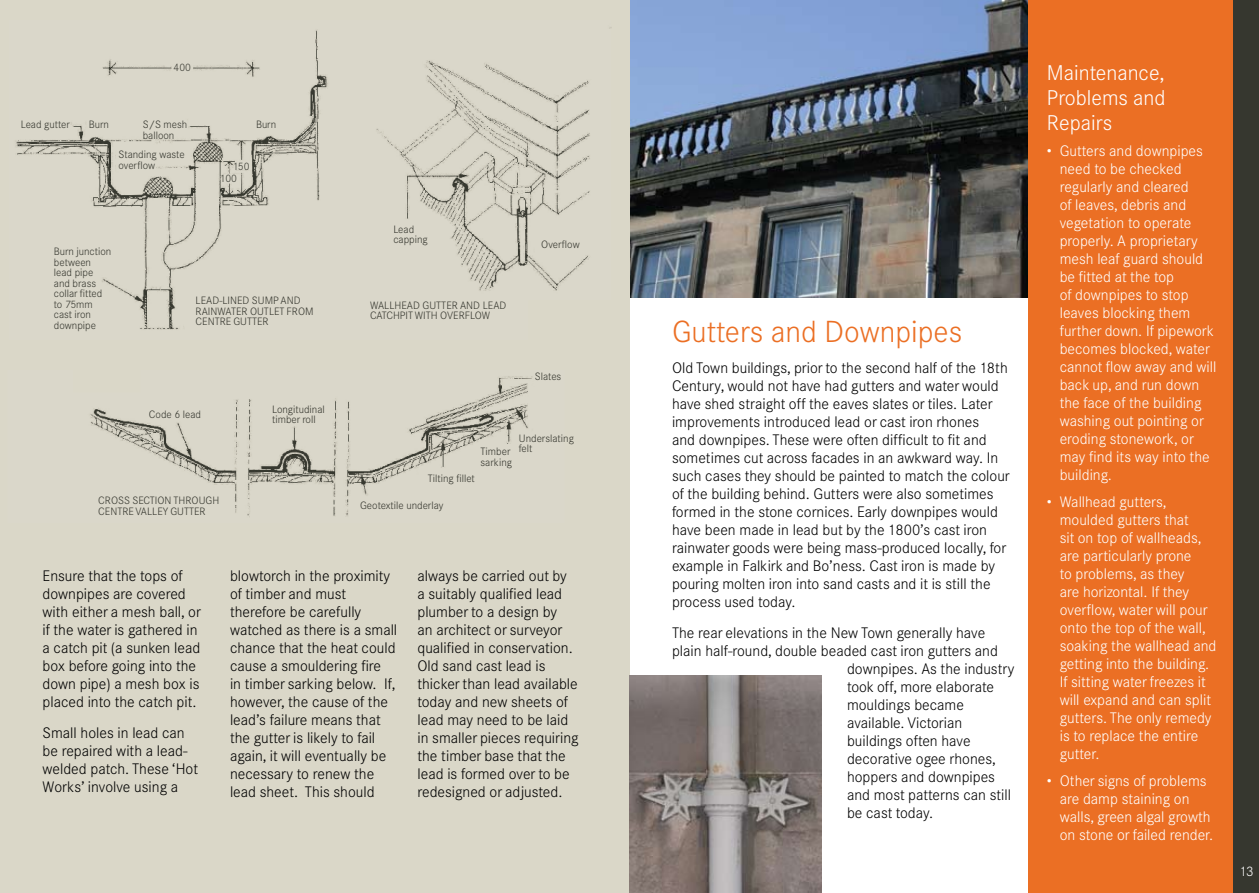
<style>
.page{position:relative;width:1259px;height:893px;background:#fff}
.page>*{position:absolute;margin:0;border:0;box-sizing:border-box;transform-origin:0 0}
.t1{font:300 30px "Corporate Sans BQ";color:#eb6f24}
.t2{font:300 21px/25.2px "Corporate Sans BQ";color:#fff;text-align:justify}
.t3{font:300 15px/18px "Corporate Sans BQ";color:#000}
.t4{font:300 15px/18px "Corporate Sans BQ";color:#fff}
.t5{font:300 13.5px "Corporate Sans BQ";color:#fff}
.t6{font:300 10.5px/10.5px "Corporate Sans BQ";color:#36372f}
</style>
<div class="page">
<img style="left:629px;top:0;width:400px;height:297px">
<div style="left:1029px;top:0;width:230px;height:893px;background:#eb6f24"></div>
<div style="left:1233px;top:0;width:26px;height:893px;background:#36372f"></div>
<div style="left:0;top:0;width:629px;height:893px;background:#dad7c8"></div>
<img style="left:16px;top:27px;width:595px;height:303px">
<img style="left:90px;top:376px;width:442px;height:141px">
<img style="left:629px;top:676px;width:192px;height:217px">
<p class="t6" style="left:173px;top:62px;width:19px">400</p>
<p class="t6" style="left:21px;top:119px;width:51px">Lead gutter</p>
<p class="t6" style="left:89px;top:119px;width:22px">Burn</p>
<p class="t6" style="left:143px;top:119px;width:46px">S/S mesh balloon</p>
<p class="t6" style="left:118px;top:149px;width:68px">Standing waste overflow</p>
<p class="t6" style="left:256px;top:119px;width:22px">Burn</p>
<p class="t6" style="left:220px;top:160px;width:31px;line-height:12px;text-indent:13px">150<br>100</p>
<p class="t6" style="left:393px;top:224px;width:36px">Lead capping</p>
<p class="t6" style="left:54px;top:246px;width:59px">Burn junction between lead pipe and brass collar fitted to 75mm cast iron downpipe</p>
<p class="t6" style="left:196px;top:296px;width:119px">LEAD-LINED SUMP AND<br>RAINWATER OUTLET FROM<br>CENTRE GUTTER</p>
<p class="t6" style="left:370px;top:300px;width:138px">WALLHEAD GUTTER AND LEAD<br>CATCHPIT WITH OVERFLOW</p>
<p class="t6" style="left:149px;top:409px;width:54px">Code 6 lead</p>
<p class="t6" style="left:272px;top:404px;width:54px">Longitudinal timber roll</p>
<p class="t6" style="left:541px;top:239px;width:40px">Overflow</p>
<p class="t6" style="left:535px;top:371px;width:28px">Slates</p>
<p class="t6" style="left:519px;top:433px;width:56px">Underslating felt</p>
<p class="t6" style="left:480px;top:447px;width:33px">Timber sarking</p>
<p class="t6" style="left:98px;top:495px;width:122px">CROSS SECTION THROUGH<br>CENTRE VALLEY GUTTER</p>
<p class="t6" style="left:428px;top:473px;width:49px">Tilting fillet</p>
<p class="t6" style="left:360px;top:500px;width:85px">Geotextile underlay</p>
<p class="t3" style="left:43px;top:567px;width:160px">Ensure that the tops of downpipes are covered with either a mesh ball, or if the water is gathered in a catch pit (a sunken lead box before going into the down pipe) a mesh box is placed into the catch pit.</p>
<p class="t3" style="left:43px;top:724px;width:157px">Small holes in lead can be repaired with a lead&shy;welded patch. These ‘Hot<br>Works’ involve using a</p>
<p class="t3" style="left:230px;top:567px;width:169px">blowtorch in the proximity of timber and must therefore be carefully watched as there is a small chance that the heat could cause a smouldering fire<br>in timber sarking below. If, however, the cause of the lead’s failure means that the gutter is likely to fail again, it will eventually be necessary to renew the lead sheet. This should</p>
<p class="t3" style="left:417px;top:567px;width:163px">always be carried out by<br>a suitably qualified lead plumber to a design by<br>an architect or surveyor qualified in conservation.<br>Old sand cast lead is thicker than lead available today and new sheets of lead may need to be laid in smaller pieces requiring the timber base that the lead is formed over to be redesigned or adjusted.</p>
<h1 class="t1" style="left:672px;top:315px;width:292px">Gutters and Downpipes</h1>
<p class="t3" style="left:672px;top:359px;width:339px">Old Town buildings, prior to the second half of the 18th Century, would not have had gutters and water would have shed straight off the eaves slates or tiles. Later improvements introduced lead or cast iron rhones<br>and downpipes. These were often difficult to fit and sometimes cut across facades in an awkward way. In such cases they should be painted to match the colour of the building behind. Gutters were also sometimes formed in the stone cornices. Early downpipes would have been made in lead but by the 1800’s cast iron rainwater goods were being mass-produced locally, for example in Falkirk and Bo’ness. Cast iron is made by pouring molten iron into sand casts and it is still the process used today.</p>
<p class="t3" style="left:672px;top:624px;width:315px">The rear elevations in the New Town generally have</p>
<p class="t3" style="left:672px;top:642px;width:327px">plain half-round, double beaded cast iron gutters and</p>
<p class="t3" style="left:847px;top:660px;width:169px">downpipes. As the industry</p>
<p class="t3" style="left:847px;top:678px;width:149px">took off, more elaborate</p>
<p class="t3" style="left:847px;top:696px;width:118px">mouldings became</p>
<p class="t3" style="left:847px;top:714px;width:117px">available. Victorian</p>
<p class="t3" style="left:847px;top:732px;width:125px">buildings often have</p>
<p class="t3" style="left:847px;top:750px;width:150px">decorative ogee rhones,</p>
<p class="t3" style="left:847px;top:768px;width:149px">hoppers and downpipes</p>
<p class="t3" style="left:847px;top:786px;width:166px">and most patterns can still</p>
<p class="t3" style="left:847px;top:804px;width:88px">be cast today.</p>
<h2 class="t2" style="left:1047px;top:60px;width:120px">Maintenance, Problems and Repairs</h2>
<p class="t4" style="left:1059px;top:142px;width:158px;text-indent:-13px">• Gutters and downpipes need to be checked regularly and cleared<br>of leaves, debris and vegetation to operate properly. A proprietary mesh leaf guard should be fitted at the top<br>of downpipes to stop leaves blocking them further down. If pipework becomes blocked, water cannot flow away and will back up, and run down the face of the building washing out pointing or eroding stonework, or may find its way into the building.</p>
<p class="t4" style="left:1059px;top:493px;width:158px;text-indent:-13px">• Wallhead gutters, moulded gutters that<br>sit on top of wallheads, are particularly prone<br>to problems, as they<br>are horizontal. If they overflow, water will pour onto the top of the wall, soaking the wallhead and getting into the building.<br>If sitting water freezes it will expand and can split gutters. The only remedy is to replace the entire gutter.</p>
<p class="t4" style="left:1059px;top:771px;width:155px;text-indent:-13px">• Other signs of problems are damp staining on walls, green algal growth on stone or failed render.</p>
<p class="t5" style="left:1239px;top:863px;width:15px">13</p>
</div>
